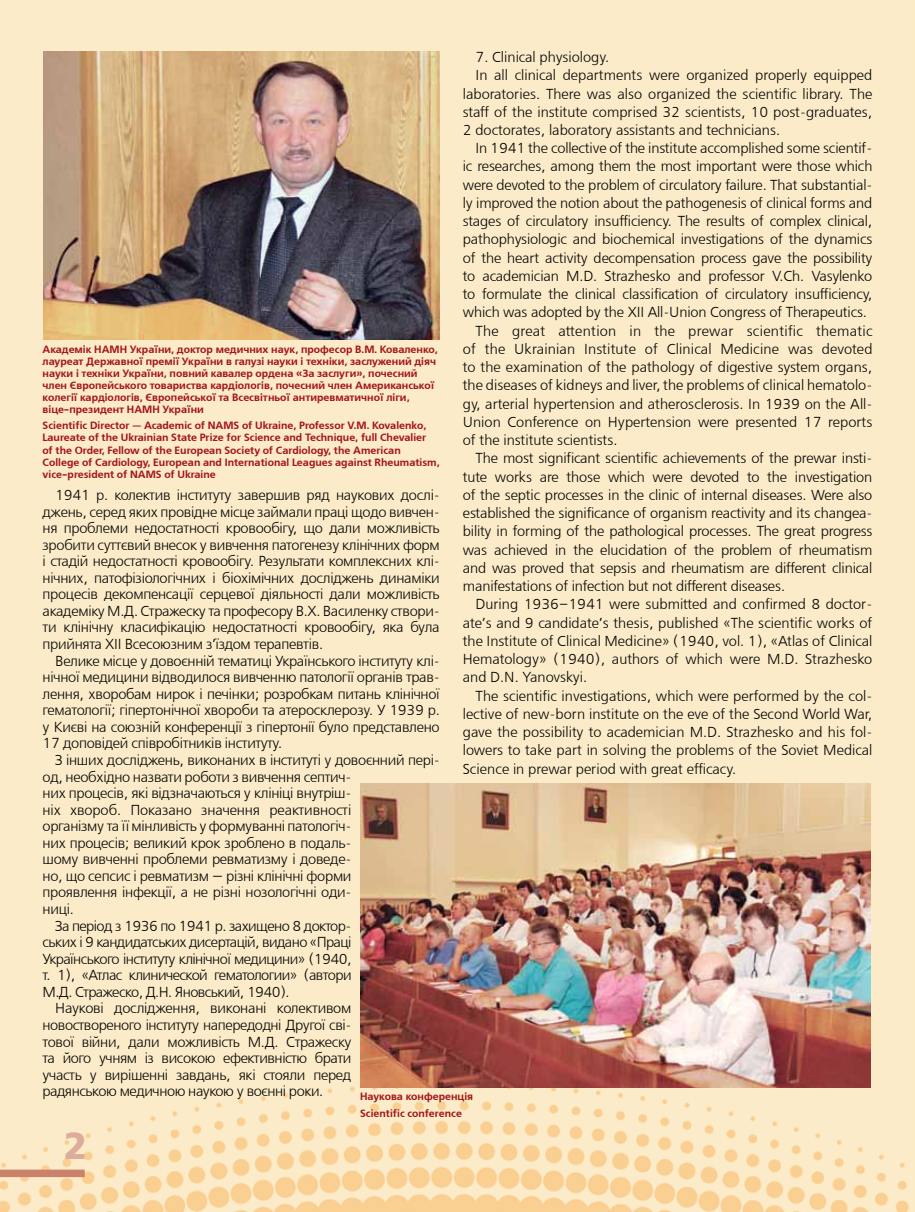
<style>
.page{position:relative;width:915px;height:1212px;background:#fff}
.page>*{position:absolute;margin:0;border:0;box-sizing:border-box;transform-origin:0 0}
.t1{font:700 37.5px "Free Set";color:#ddac9a}
.t2{font:14.4px/16.5px "Free Set C";letter-spacing:-.01em;color:#000;text-align:justify}
.t3{font:14.4px "Free Set C";letter-spacing:-.04em;color:#000}
.t4{font:14.4px "Free Set C";letter-spacing:-.03em;color:#000}
.t5{font:14.4px "Free Set C";letter-spacing:.01em;color:#000}
.t6{font:14.4px "Free Set C";letter-spacing:.02em;color:#000}
.t7{font:700 10.5px/12px "Free Set C";color:#a31418}
</style>
<div class="page">
<div style="left:0;top:0;width:914px;height:1212px;background:#fbebc8"></div>
<hr style="left:914px;top:0;width:1px;height:1212px;background:#fffbcc">
<div style="left:0;top:1169px;width:85px;height:8px;background:#cb816a"></div>
<img style="left:43px;top:51px;width:396px;height:289px">
<img style="left:360px;top:783px;width:510px;height:304px">
<p class="t2" style="left:475px;top:49px;width:135px">7. Clinical physiology.</p>
<p class="t2" style="left:475px;top:67px;width:398px">In all clinical departments were organized properly equipped</p>
<p class="t2" style="left:462px;top:86px;width:411px">laboratories. There was also organized the scientific library. The</p>
<p class="t2" style="left:462px;top:104px;width:411px">staff of the institute comprised 32 scientists, 10 post-graduates,</p>
<p class="t2" style="left:462px;top:122px;width:319px">2 doctorates, laboratory assistants and technicians.</p>
<p class="t2" style="left:475px;top:140px;width:398px">In 1941 the collective of the institute accomplished some scientif-</p>
<p class="t2" style="left:462px;top:159px;width:411px">ic researches, among them the most important were those which</p>
<p class="t2" style="left:462px;top:177px;width:411px">were devoted to the problem of circulatory failure. That substantial-</p>
<p class="t2" style="left:462px;top:195px;width:411px">ly improved the notion about the pathogenesis of clinical forms and</p>
<p class="t2" style="left:462px;top:213px;width:411px">stages of circulatory insufficiency. The results of complex clinical,</p>
<p class="t2" style="left:462px;top:232px;width:411px">pathophysiologic and biochemical investigations of the dynamics</p>
<p class="t2" style="left:462px;top:250px;width:411px">of the heart activity decompensation process gave the possibility</p>
<p class="t2" style="left:462px;top:268px;width:411px">to academician M.D. Strazhesko and professor V.Ch. Vasylenko</p>
<p class="t2" style="left:462px;top:286px;width:411px">to formulate the clinical classification of circulatory insufficiency,</p>
<p class="t2" style="left:462px;top:305px;width:405px">which was adopted by the XII All-Union Congress of Therapeutics.</p>
<p class="t6" style="left:475px;top:322px;width:398px">The great attention in the prewar scientific thematic</p>
<p class="t5" style="left:462px;top:341px;width:411px">of the Ukrainian Institute of Clinical Medicine was devoted</p>
<p class="t2" style="left:462px;top:359px;width:411px">to the examination of the pathology of digestive system organs,</p>
<p class="t2" style="left:462px;top:378px;width:408px">the diseases of kidneys and liver, the problems of clinical hematolo-</p>
<p class="t2" style="left:462px;top:396px;width:411px">gy, arterial hypertension and atherosclerosis. In 1939 on the All-</p>
<p class="t2" style="left:462px;top:414px;width:411px">Union Conference on Hypertension were presented 17 reports</p>
<p class="t2" style="left:462px;top:432px;width:156px">of the institute scientists.</p>
<p class="t2" style="left:475px;top:451px;width:398px">The most significant scientific achievements of the prewar insti-</p>
<p class="t2" style="left:462px;top:469px;width:411px">tute works are those which were devoted to the investigation</p>
<p class="t2" style="left:462px;top:487px;width:411px">of the septic processes in the clinic of internal diseases. Were also</p>
<p class="t2" style="left:462px;top:505px;width:411px">established the significance of organism reactivity and its changea-</p>
<p class="t2" style="left:462px;top:523px;width:411px">bility in forming of the pathological processes. The great progress</p>
<p class="t2" style="left:462px;top:542px;width:411px">was achieved in the elucidation of the problem of rheumatism</p>
<p class="t2" style="left:462px;top:560px;width:411px">and was proved that sepsis and rheumatism are different clinical</p>
<p class="t2" style="left:462px;top:578px;width:324px">manifestations of infection but not different diseases.</p>
<p class="t2" style="left:475px;top:596px;width:398px">During 1936–1941 were submitted and confirmed 8 doctor-</p>
<p class="t2" style="left:462px;top:615px;width:411px">ate’s and 9 candidate’s thesis, published «The scientific works of</p>
<p class="t2" style="left:462px;top:633px;width:411px">the Institute of Clinical Medicine» (1940, vol. 1), «Atlas of Clinical</p>
<p class="t2" style="left:462px;top:651px;width:411px">Hematology» (1940), authors of which were M.D. Strazhesko</p>
<p class="t2" style="left:462px;top:669px;width:126px">and D.N. Yanovskyi.</p>
<p class="t2" style="left:475px;top:688px;width:398px">The scientific investigations, which were performed by the col-</p>
<p class="t2" style="left:462px;top:706px;width:411px">lective of new-born institute on the eve of the Second World War,</p>
<p class="t2" style="left:462px;top:724px;width:411px">gave the possibility to academician M.D. Strazhesko and his fol-</p>
<p class="t2" style="left:462px;top:742px;width:411px">lowers to take part in solving the problems of the Soviet Medical</p>
<p class="t2" style="left:462px;top:761px;width:275px">Science in prewar period with great efficacy.</p>
<p class="t7" style="left:43px;top:343px;width:397px">Академік НАМН України, доктор медичних наук, професор В.М. Коваленко, лауреат Державної премії України в галузі науки і техніки, заслужений діяч науки і техніки України, повний кавалер ордена «За заслуги», почесний член Європейського товариства кардіологів, почесний член Американської колегії кардіологів, Європейської та Всесвітньої антиревматичної ліги, віце-президент НАМН України</p>
<p class="t7" style="left:43px;top:420px;width:398px">Scientific Director — Academic of NAMS of Ukraine, Professor V.M. Kovalenko, Laureate of the Ukrainian State Prize for Science and Technique, full Chevalier<br>of the Order, Fellow of the European Society of Cardiology, the American College of Cardiology, European and International Leagues against Rheumatism, vice-president of NAMS of Ukraine</p>
<p class="t2" style="left:43px;top:487px;width:398px;text-indent:13px">1941 р. колектив інституту завершив ряд наукових дослі&shy;джень, серед яких провідне місце займали праці щодо вивчен&shy;ня проблеми недостатності кровообігу, що дали можливість зробити суттєвий внесок у вивчення патогенезу клінічних форм і стадій недостатності кровообігу. Результати комплексних клі&shy;нічних, патофізіологічних і біохімічних досліджень динаміки процесів декомпенсації серцевої діяльності дали можливість академіку М.Д. Стражеску та професору В.Х. Василенку створи&shy;ти клінічну класифікацію недостатності кровообігу, яка була прийнята ХІІ Всесоюзним з’їздом терапевтів.</p>
<p class="t2" style="left:43px;top:653px;width:398px;text-indent:13px">Велике місце у довоєнній тематиці Українського інституту клі&shy;нічної медицини відводилося вивченню патології органів трав&shy;лення, хворобам нирок і печінки; розробкам питань клінічної гематології; гіпертонічної хвороби та атеросклерозу. У 1939 р. у Києві на союзній конференції з гіпертонії було представлено 17 доповідей співробітників інституту.</p>
<p class="t2" style="left:55px;top:752px;width:386px">З інших досліджень, виконаних в інституті у довоєнний пері-</p>
<p class="t2" style="left:43px;top:769px;width:310px">од, необхідно назвати роботи з вивчення септич-</p>
<p class="t2" style="left:43px;top:785px;width:310px">них процесів, які відзначаються у клініці внутріш-</p>
<p class="t2" style="left:43px;top:802px;width:310px">ніх хвороб. Показано значення реактивності</p>
<p class="t2" style="left:43px;top:818px;width:310px">організму та її мінливість у формуванні патологіч-</p>
<p class="t2" style="left:43px;top:835px;width:310px">них процесів; великий крок зроблено в подаль-</p>
<p class="t2" style="left:43px;top:851px;width:310px">шому вивченні проблеми ревматизму і доведе-</p>
<p class="t2" style="left:43px;top:868px;width:310px">но, що сепсис і ревматизм — різні клінічні форми</p>
<p class="t2" style="left:43px;top:884px;width:310px">проявлення інфекції, а не різні нозологічні оди-</p>
<p class="t2" style="left:43px;top:901px;width:33px">ниці.</p>
<p class="t3" style="left:55px;top:917px;width:297px">За період з 1936 по 1941 р. захищено 8 доктор-</p>
<p class="t3" style="left:43px;top:934px;width:310px">ських і 9 кандидатських дисертацій, видано «Праці</p>
<p class="t3" style="left:43px;top:950px;width:310px">Українського інституту клінічної медицини» (1940,</p>
<p class="t3" style="left:43px;top:967px;width:310px">т. 1), «Атлас клинической гематологии» (автори</p>
<p class="t3" style="left:43px;top:983px;width:248px">М.Д. Стражеско, Д.Н. Яновський, 1940).</p>
<p class="t2" style="left:55px;top:1000px;width:297px">Наукові дослідження, виконані колективом</p>
<p class="t4" style="left:43px;top:1017px;width:310px">новоствореного інституту напередодні Другої сві-</p>
<p class="t2" style="left:43px;top:1033px;width:310px">тової війни, дали можливість М.Д. Стражеску</p>
<p class="t4" style="left:43px;top:1050px;width:310px">та його учням із високою ефективністю брати</p>
<p class="t2" style="left:43px;top:1067px;width:310px">участь у вирішенні завдань, які стояли перед</p>
<p class="t4" style="left:43px;top:1083px;width:282px">радянською медичною наукою у воєнні роки.</p>
<p class="t7" style="left:360px;top:1089px;width:115px;line-height:16.4px">Наукова конференція<br>Scientific conference</p>
<h1 class="t1" style="left:64px;top:1123px;width:24px">2</h1>
</div>
